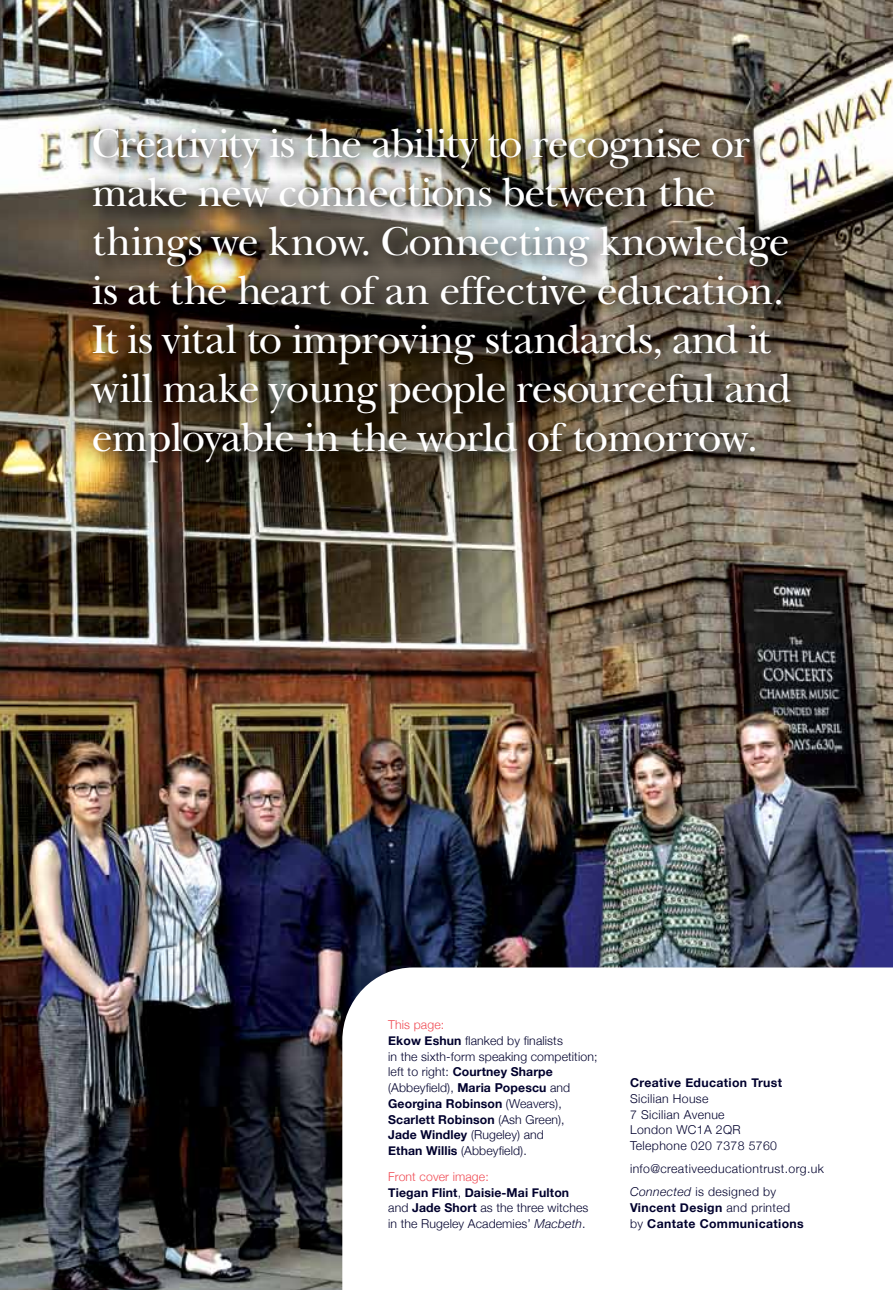
<style>
.page{position:relative;width:893px;height:1290px;background:#fff}
.page>*{position:absolute;margin:0;border:0;box-sizing:border-box;transform-origin:0 0}
.t1{font:42px/49px "New Baskerville";letter-spacing:-.02em;color:#fff}
.t2{font:300 12.25px/15.8px "Helvetica Neue";letter-spacing:.01em;color:#00002d}
.t3{font:300 12.25px/15.8px "Helvetica Neue";letter-spacing:.03em;color:#00002d}
.t4{font:700 12.25px/15.8px "Helvetica Neue";letter-spacing:.03em;color:#00002d}
.s1{color:#f04b54}
.s2{font-weight:700}
.s3{font-style:italic}
.s4{font-weight:300}
</style>
<div class="page">
<img style="left:0;top:0;width:893px;height:1290px">
<img style="left:76px;top:110px;width:730px;height:370px">
<svg style="left:342px;top:967px;width:551px;height:323px"></svg>
<p class="t1" style="left:92px;top:118px;width:701px">Creativity is the ability to recognise or make new connections between the things we know. Connecting knowledge is at the heart of an effective education.<br>It is vital to improving standards, and it will make young people resourceful and employable in the world of tomorrow.</p>
<p class="t2" style="left:388px;top:1016px;width:211px"><span class="s1">This page:<br></span><span class="s2">Ekow Eshun</span> flanked by finalists<br>in the sixth-form speaking competition; left to right: <span class="s2">Courtney Sharpe </span>(Abbeyfield), <span class="s2">Maria Popescu</span> and<br><span class="s2">Georgina Robinson</span> (Weavers),<br><span class="s2">Scarlett Robinson</span> (Ash Green),<br><span class="s2">Jade Windley</span> (Rugeley) and<br><span class="s2">Ethan Willis</span> (Abbeyfield).</p>
<p class="t2" style="left:388px;top:1167px;width:202px"><span class="s1">Front cover image:<br></span><span class="s2">Tiegan Flint</span>, <span class="s2">Daisie-Mai Fulton </span>and <span class="s2">Jade Short</span> as the three witches in the Rugeley Academies’ <span class="s3">Macbeth</span>.</p>
<p class="t4" style="left:630px;top:1075px;width:154px">Creative Education Trust</p>
<p class="t3" style="left:630px;top:1089px;width:149px">Sicilian House<br>7 Sicilian Avenue<br>London WC1A 2QR<br>Telephone 020 7378 5760</p>
<p class="t3" style="left:630px;top:1156px;width:195px;line-height:23.3px">info@creativeeducationtrust.org.uk<br><span class="s3">Connected</span> is designed by</p>
<p class="t4" style="left:630px;top:1200px;width:175px">Vincent Design <span class="s4">and printed by</span> Cantate Communications</p>
</div>
